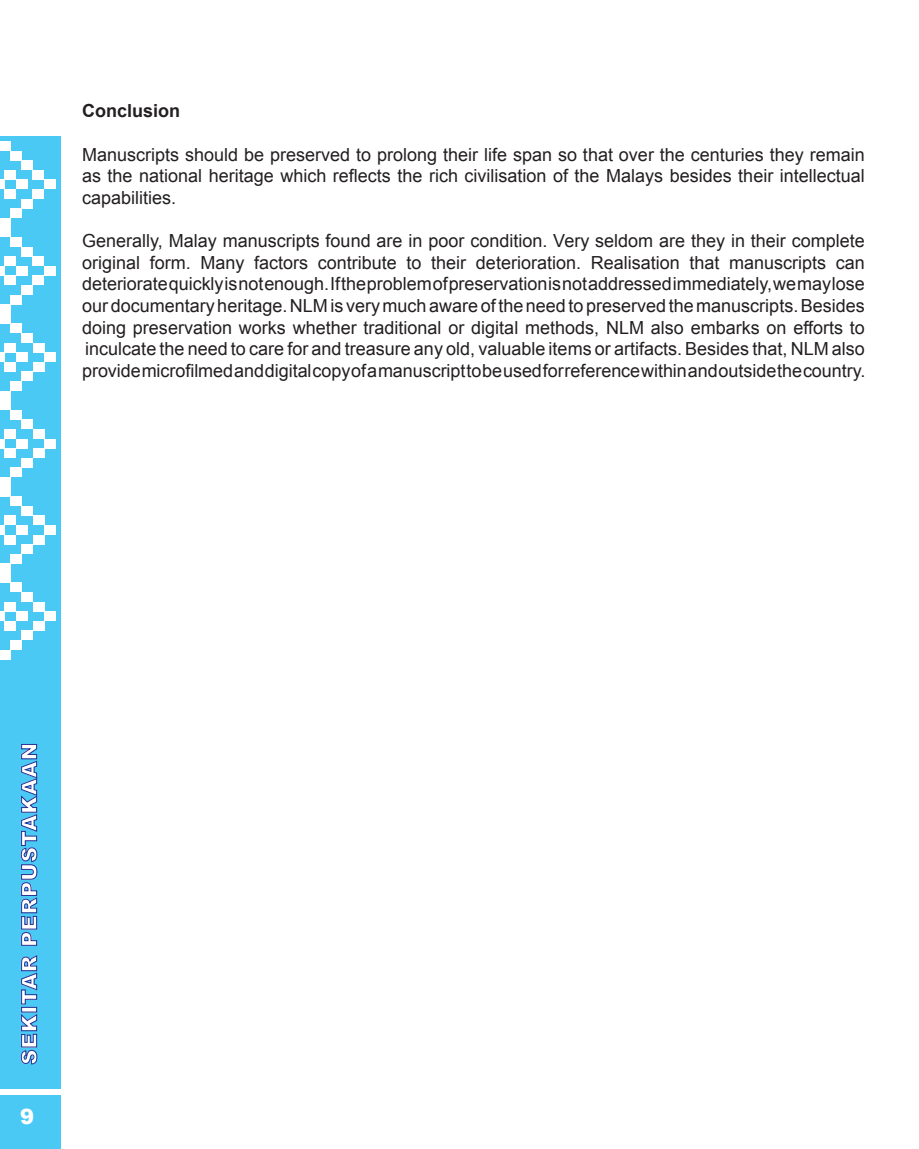
<style>
.page{position:relative;width:919px;height:1149px;background:#fff}
.page>*{position:absolute;margin:0;border:0;box-sizing:border-box;transform-origin:0 0}
.t1{font:900 21px "Arial";letter-spacing:.05em;color:#fff}
.t2{font:18px/21.6px "Arial";color:#231f20;text-align:justify}
.t3{font:700 18px "Arial";color:#231f20}
</style>
<div class="page">
<div style="left:0;top:136px;width:61px;height:1012px;background:#49c9f4"></div>
<svg style="left:21px;top:1014px;width:16px;height:49px"></svg>
<div style="left:22px;top:1006px;width:15px;height:5px;border:1px solid #2e3092"></div>
<svg style="left:22px;top:955px;width:15px;height:48px"></svg>
<svg style="left:21px;top:744px;width:16px;height:201px"></svg>
<div style="left:0;top:1088px;width:61px;height:6px;background:#fff"></div>
<div style="left:0;top:141px;width:10px;height:10px;background:#fff"></div>
<div style="left:10px;top:151px;width:12px;height:9px;background:#fff"></div>
<div style="left:22px;top:199px;width:11px;height:9px;background:#fff"></div>
<div style="left:33px;top:189px;width:11px;height:10px;background:#fff"></div>
<div style="left:44px;top:179px;width:11px;height:10px;background:#fff"></div>
<div style="left:22px;top:160px;width:11px;height:10px;background:#fff"></div>
<div style="left:33px;top:170px;width:11px;height:9px;background:#fff"></div>
<div style="left:10px;top:208px;width:12px;height:10px;background:#fff"></div>
<div style="left:0;top:218px;width:10px;height:9px;background:#fff"></div>
<div style="left:16px;top:179px;width:11px;height:10px;background:#fff"></div>
<div style="left:5px;top:189px;width:11px;height:10px;background:#fff"></div>
<div style="left:5px;top:170px;width:11px;height:9px;background:#fff"></div>
<div style="left:0;top:179px;width:5px;height:10px;background:#fff"></div>
<div style="left:0;top:227px;width:10px;height:10px;background:#fff"></div>
<div style="left:10px;top:237px;width:12px;height:10px;background:#fff"></div>
<div style="left:22px;top:285px;width:11px;height:10px;background:#fff"></div>
<div style="left:33px;top:275px;width:11px;height:10px;background:#fff"></div>
<div style="left:44px;top:266px;width:11px;height:9px;background:#fff"></div>
<div style="left:22px;top:247px;width:11px;height:9px;background:#fff"></div>
<div style="left:33px;top:256px;width:11px;height:10px;background:#fff"></div>
<div style="left:10px;top:295px;width:12px;height:9px;background:#fff"></div>
<div style="left:0;top:304px;width:10px;height:10px;background:#fff"></div>
<div style="left:16px;top:266px;width:11px;height:9px;background:#fff"></div>
<div style="left:5px;top:275px;width:11px;height:10px;background:#fff"></div>
<div style="left:5px;top:256px;width:11px;height:10px;background:#fff"></div>
<div style="left:0;top:266px;width:5px;height:9px;background:#fff"></div>
<div style="left:0;top:314px;width:10px;height:9px;background:#fff"></div>
<div style="left:10px;top:323px;width:12px;height:10px;background:#fff"></div>
<div style="left:22px;top:371px;width:11px;height:10px;background:#fff"></div>
<div style="left:33px;top:362px;width:11px;height:9px;background:#fff"></div>
<div style="left:44px;top:352px;width:11px;height:10px;background:#fff"></div>
<div style="left:22px;top:333px;width:11px;height:10px;background:#fff"></div>
<div style="left:33px;top:343px;width:11px;height:9px;background:#fff"></div>
<div style="left:10px;top:381px;width:12px;height:9px;background:#fff"></div>
<div style="left:0;top:390px;width:10px;height:10px;background:#fff"></div>
<div style="left:16px;top:352px;width:11px;height:10px;background:#fff"></div>
<div style="left:5px;top:362px;width:11px;height:9px;background:#fff"></div>
<div style="left:5px;top:343px;width:11px;height:9px;background:#fff"></div>
<div style="left:0;top:352px;width:5px;height:10px;background:#fff"></div>
<div style="left:0;top:400px;width:10px;height:10px;background:#fff"></div>
<div style="left:10px;top:410px;width:12px;height:9px;background:#fff"></div>
<div style="left:22px;top:458px;width:11px;height:9px;background:#fff"></div>
<div style="left:33px;top:448px;width:11px;height:10px;background:#fff"></div>
<div style="left:44px;top:438px;width:12px;height:10px;background:#fff"></div>
<div style="left:22px;top:419px;width:11px;height:10px;background:#fff"></div>
<div style="left:33px;top:429px;width:11px;height:9px;background:#fff"></div>
<div style="left:10px;top:467px;width:12px;height:10px;background:#fff"></div>
<div style="left:0;top:477px;width:10px;height:9px;background:#fff"></div>
<div style="left:16px;top:438px;width:11px;height:10px;background:#fff"></div>
<div style="left:5px;top:448px;width:11px;height:10px;background:#fff"></div>
<div style="left:5px;top:429px;width:11px;height:9px;background:#fff"></div>
<div style="left:0;top:438px;width:5px;height:10px;background:#fff"></div>
<div style="left:0;top:486px;width:10px;height:10px;background:#fff"></div>
<div style="left:10px;top:496px;width:12px;height:10px;background:#fff"></div>
<div style="left:22px;top:544px;width:11px;height:10px;background:#fff"></div>
<div style="left:33px;top:534px;width:11px;height:10px;background:#fff"></div>
<div style="left:44px;top:525px;width:12px;height:9px;background:#fff"></div>
<div style="left:22px;top:506px;width:11px;height:9px;background:#fff"></div>
<div style="left:33px;top:515px;width:11px;height:10px;background:#fff"></div>
<div style="left:10px;top:554px;width:12px;height:9px;background:#fff"></div>
<div style="left:0;top:563px;width:10px;height:10px;background:#fff"></div>
<div style="left:16px;top:525px;width:11px;height:9px;background:#fff"></div>
<div style="left:5px;top:534px;width:11px;height:10px;background:#fff"></div>
<div style="left:5px;top:515px;width:11px;height:10px;background:#fff"></div>
<div style="left:0;top:525px;width:5px;height:9px;background:#fff"></div>
<div style="left:0;top:573px;width:10px;height:9px;background:#fff"></div>
<div style="left:10px;top:582px;width:12px;height:10px;background:#fff"></div>
<div style="left:22px;top:630px;width:11px;height:10px;background:#fff"></div>
<div style="left:33px;top:620px;width:11px;height:10px;background:#fff"></div>
<div style="left:44px;top:611px;width:12px;height:9px;background:#fff"></div>
<div style="left:22px;top:592px;width:11px;height:9px;background:#fff"></div>
<div style="left:33px;top:601px;width:11px;height:10px;background:#fff"></div>
<div style="left:10px;top:640px;width:12px;height:9px;background:#fff"></div>
<div style="left:0;top:649px;width:10px;height:10px;background:#fff"></div>
<div style="left:16px;top:611px;width:11px;height:9px;background:#fff"></div>
<div style="left:5px;top:620px;width:11px;height:10px;background:#fff"></div>
<div style="left:5px;top:601px;width:11px;height:10px;background:#fff"></div>
<div style="left:0;top:611px;width:5px;height:9px;background:#fff"></div>
<p class="t3" style="left:82px;top:99px;width:100px">Conclusion</p>
<p class="t2" style="left:82px;top:144px;width:784px">Manuscripts should be preserved to prolong their life span so that over the centuries they remain as the national heritage which reflects the rich civilisation of the Malays besides their intellectual capabilities.</p>
<p class="t2" style="left:82px;top:230px;width:784px">Generally, Malay manuscripts found are in poor condition. Very seldom are they in their complete</p>
<p class="t2" style="left:82px;top:252px;width:784px">original form. Many factors contribute to their deterioration. Realisation that manuscripts can</p>
<p class="t2" style="left:82px;top:273px;width:784px">deteriorate quickly is not enough. If the problem of preservation is not addressed immediately, we may lose our documentary heritage. NLM is very much aware of the need to preserved the manuscripts. Besides</p>
<p class="t2" style="left:82px;top:316px;width:784px">doing preservation works whether traditional or digital methods, NLM also embarks on efforts to</p>
<p class="t2" style="left:85px;top:338px;width:781px">inculcate the need to care for and treasure any old, valuable items or artifacts. Besides that, NLM also</p>
<p class="t2" style="left:82px;top:360px;width:784px">provide microfilmed and digital copy of a manuscript to be used for reference within and outside the country.</p>
<p class="t1" style="left:14px;top:1064px;width:323px;rotate:-90deg">SEKITAR PERPUSTAKAAN</p>
<p class="t1" style="left:20px;top:1101px;width:16px">9</p>
</div>
